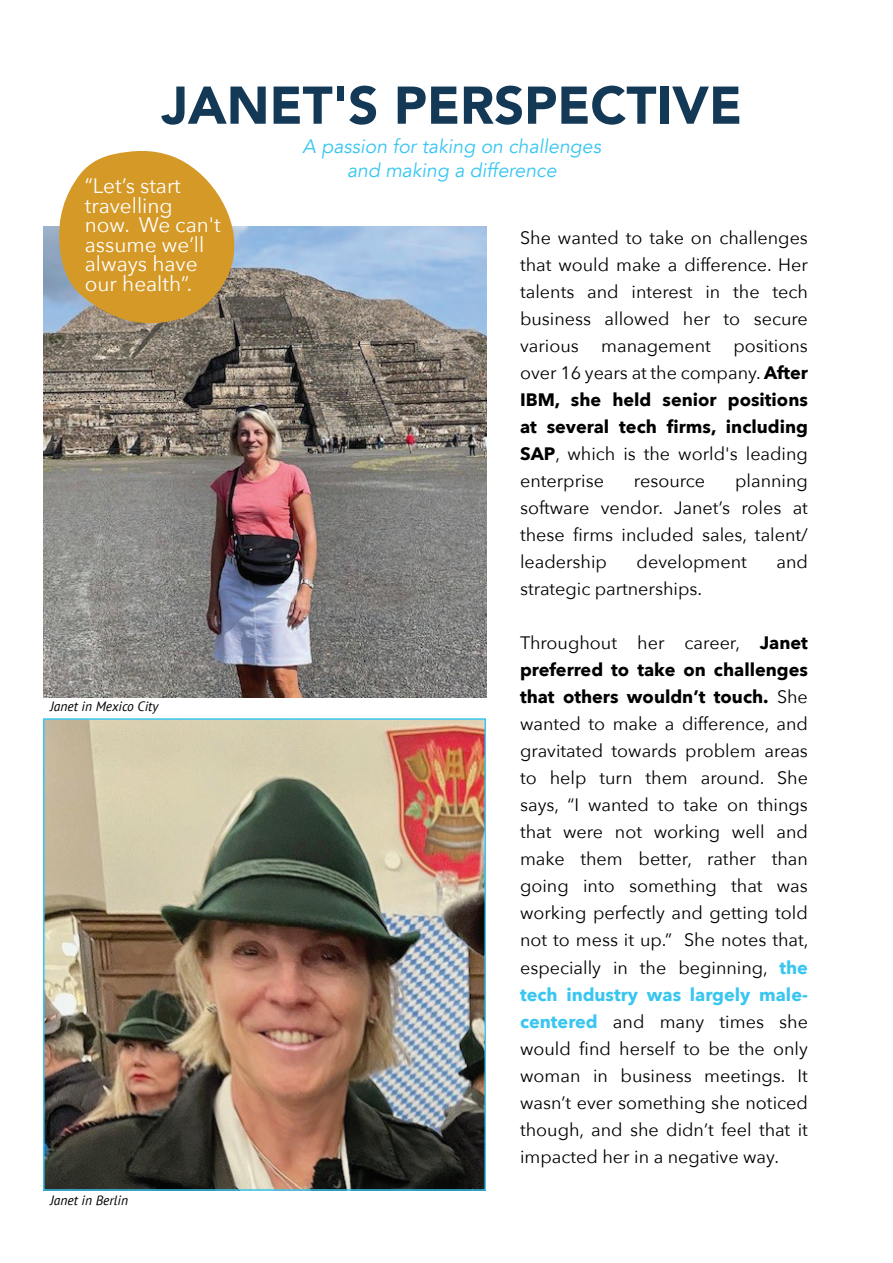
<style>
.page{position:relative;width:893px;height:1263px;background:#fff}
.page>*{position:absolute;margin:0;border:0;box-sizing:border-box;transform-origin:0 0}
.t1{font:900 52.5px "Avenir";color:#143956}
.t2{font:21px/19.5px "Avenir Next";color:#fff}
.t3{font:italic 19.5px/23.4px "Avenir LT";color:#39c6f1;text-align:center}
.t4{font:18px/27px "Avenir Next";color:#000;text-align:justify}
.t5{font:italic 13.5px "PT Sans";color:#000}
.s1{font-weight:700}
.s2{font-weight:700;color:#39c6f1}
</style>
<div class="page">
<img style="left:43px;top:226px;width:443px;height:471px">
<img style="left:46px;top:721px;width:437px;height:467px">
<div style="left:43px;top:718px;width:443px;height:473px;border:2px solid #39c6f1"></div>
<svg style="left:57px;top:151px;width:180px;height:179px;background:#cfa24e"></svg>
<h1 class="t1" style="left:162px;top:60px;width:582px">JANET'S PERSPECTIVE</h1>
<p class="t2" style="left:85px;top:175px;width:138px">“Let’s start travelling now. We can't assume we’ll always have our health”.</p>
<p class="t5" style="left:50px;top:698px;width:110px">Janet in Mexico City</p>
<p class="t5" style="left:50px;top:1192px;width:79px">Janet in Berlin</p>
<p class="t3" style="left:303px;top:135px;width:300px">A passion for taking on challenges and making a difference</p>
<p class="t4" style="left:520px;top:224px;width:289px">She wanted to take on challenges that would make a difference. Her talents and interest in the tech business allowed her to secure various management positions over 16 years at the company. <span class="s1">After IBM, she held senior positions at several tech firms, including SAP</span>, which is the world's leading enterprise</p>
<p class="t4" style="left:520px;top:467px;width:289px;text-indent:215px">planning software vendor. Janet’s roles at these firms included sales, talent/ leadership</p>
<p class="t4" style="left:634px;top:467px;width:73px">resource</p>
<p class="t4" style="left:637px;top:548px;width:112px">development</p>
<p class="t4" style="left:776px;top:548px;width:33px">and</p>
<p class="t4" style="left:520px;top:575px;width:184px">strategic partnerships.</p>
<p class="t4" style="left:520px;top:629px;width:290px">Throughout her career, <span class="s1">Janet preferred to take on challenges that others wouldn’t touch.</span> She wanted to make a difference, and gravitated towards problem areas to help turn them around. She says, “I wanted to take on things that were not working well and make them better, rather than going into something that was working perfectly and getting told not to mess it up.” She notes that, especially in the beginning, <span class="s2">the tech industry was largely male&shy;centered</span> and many times she would find herself to be the only woman in business meetings. It wasn’t ever something she noticed though, and she didn’t feel that it impacted her in a negative way.</p>
</div>
